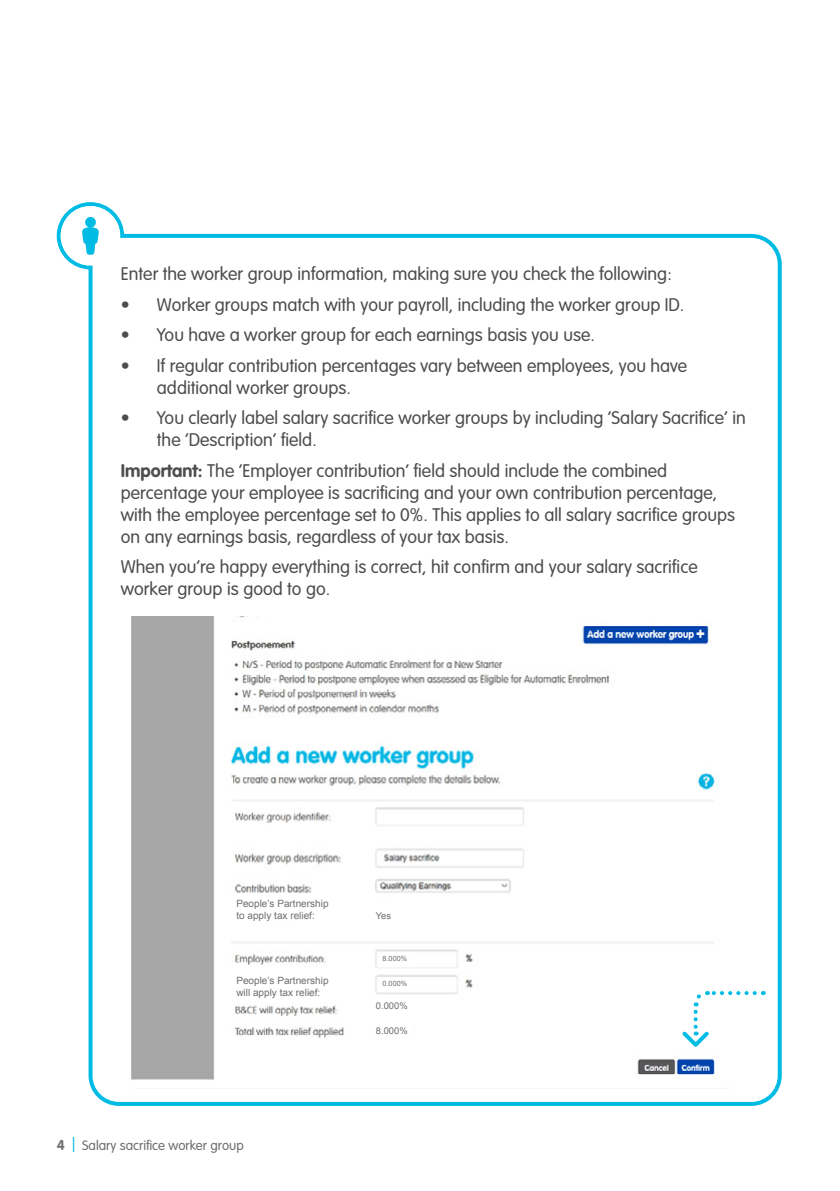
<style>
.page{position:relative;width:840px;height:1191px;background:#fff}
.page>*{position:absolute;margin:0;border:0;box-sizing:border-box;transform-origin:0 0}
.t1{font:300 18px/22px "VAG Rounded Std";color:#4d4d4f}
.t2{font:300 13.4px "VAG Rounded Std";color:#6d6e71}
.t3{font:10px/12px "Arial";color:#6d6e71}
.t4{font:9.4px "Arial";color:#6d6e71}
.t5{font:7.2px "Arial";color:#6d6e71}
.s1{font-weight:700}
.s2{font-weight:700;font-size:14px}
.s3{font-size:14px;color:#00bce4}
</style>
<div class="page">
<div style="left:57px;top:202px;width:67px;height:67px;border:4px solid #00bce4;border-radius:50%"></div>
<div style="left:90px;top:236px;width:689px;height:868px;background:#fff;border-radius:28px"></div>
<div style="left:88px;top:234px;width:693px;height:872px;border:4px solid #00bce4;border-radius:28px"></div>
<div style="left:61px;top:206px;width:59px;height:59px;background:#fff;border-radius:50%"></div>
<svg style="left:82px;top:217px;width:17px;height:38px"></svg>
<img style="left:131px;top:617px;width:589px;height:463px">
<svg style="left:678px;top:990px;width:76px;height:60px"></svg>
<div style="left:230px;top:893px;width:117px;height:31px;background:#fff"></div>
<div style="left:230px;top:971px;width:117px;height:31px;background:#fff"></div>
<div style="left:378px;top:952px;width:33px;height:14px;background:#fff"></div>
<div style="left:378px;top:977px;width:33px;height:14px;background:#fff"></div>
<div style="left:370px;top:996px;width:43px;height:19px;background:#fff"></div>
<div style="left:370px;top:1021px;width:43px;height:19px;background:#fff"></div>
<div style="left:370px;top:904px;width:43px;height:22px;background:#fff"></div>
<p class="t1" style="left:121px;top:263px;width:552px">Enter the worker group information, making sure you check the following:</p>
<p class="t1" style="left:121px;top:294px;width:564px">• Worker groups match with your payroll, including the worker group ID.</p>
<p class="t1" style="left:121px;top:324px;width:475px">• You have a worker group for each earnings basis you use.</p>
<p class="t1" style="left:157px;top:355px;width:531px;text-indent:-36px">• If regular contribution percentages vary between employees, you have additional worker groups.</p>
<p class="t1" style="left:157px;top:407px;width:590px;text-indent:-36px">• You clearly label salary sacrifice worker groups by including ‘Salary Sacrifice’ in the ‘Description’ field.</p>
<p class="t1" style="left:121px;top:460px;width:615px"><span class="s1">Important:</span> The ‘Employer contribution’ field should include the combined percentage your employee is sacrificing and your own contribution percentage, with the employee percentage set to 0%. This applies to all salary sacrifice groups on any earnings basis, regardless of your tax basis.</p>
<p class="t1" style="left:121px;top:556px;width:578px">When you’re happy everything is correct, hit confirm and your salary sacrifice worker group is good to go.</p>
<p class="t3" style="left:236px;top:897px;width:94px">People’s Partnership to apply tax relief:</p>
<p class="t3" style="left:236px;top:975px;width:94px">People’s Partnership will apply tax relief:</p>
<p class="t2" style="left:57px;top:1137px;width:188px"><span class="s2">4</span> <span class="s3">|</span> Salary sacrifice worker group</p>
<p class="t4" style="left:376px;top:909px;width:17px">Yes</p>
<p class="t5" style="left:382px;top:954px;width:26px">8.000%</p>
<p class="t5" style="left:382px;top:979px;width:26px">0.000%</p>
<p class="t4" style="left:376px;top:999px;width:33px">0.000%</p>
<p class="t4" style="left:376px;top:1024px;width:33px">8.000%</p>
</div>
